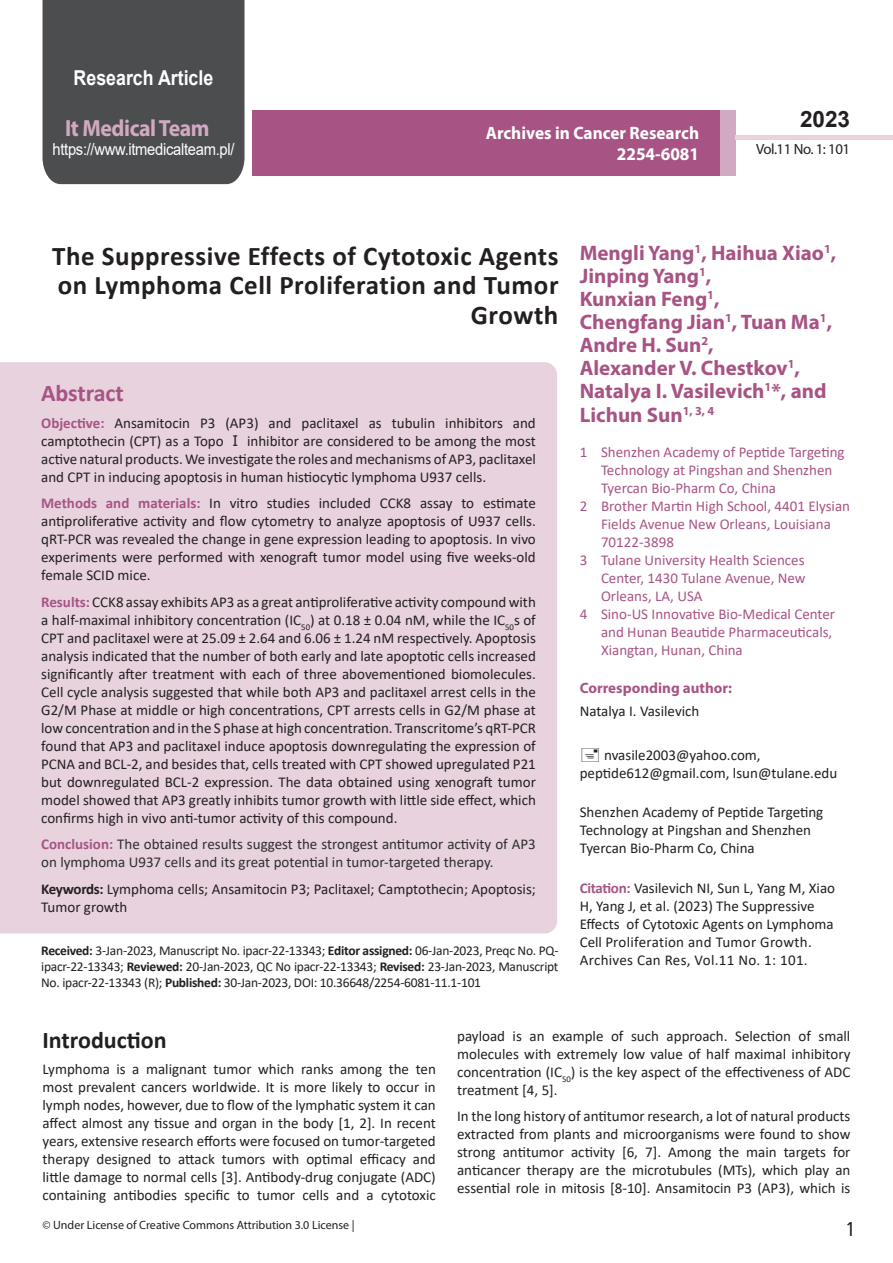
<style>
.page{position:relative;width:893px;height:1263px;background:#fff}
.page>*{position:absolute;margin:0;border:0;box-sizing:border-box;transform-origin:0 0}
.t1{font:700 27px/29.7px "Calibri";letter-spacing:.02em;color:#231f20;text-align:right}
.t2{font:25.5px "Tunga";color:#231f20}
.side-heading{font:700 24px "Calibri";color:#231f20}
.t3{font:700 24px "Calibri";letter-spacing:-.005em;color:#a75484}
.t4{font:700 23.4px "Myriad Pro";letter-spacing:-.02em;color:#d1a9c1;scale:.93 1}
.t5{font:700 22.5px "Arial";color:#231f20}
.endnote_text{font:700 21px/23.1px "Myriad Pro";color:#a75484}
.t6{font:700 20.55px "Arial";color:#fff;scale:.87 1}
.t7{font:700 18px/21.6px "Myriad Pro";color:#fff;text-align:right;scale:.96 1}
.t8{font:16.5px "Arial";letter-spacing:-.02em;color:#fff;scale:.89 1}
.body_text{font:15px/18px "Calibri";color:#231f20;text-align:justify}
.endnote_text-2{font:15px/18px "Calibri";color:#231f20}
.endnote_text-3{font:15px/18px "Calibri";color:#a75484}
.t9{font:15px/18px "Calibri";color:#2e2e2e}
.endnote_text-4{font:700 15px "Myriad Pro";color:#a75484}
.t10{font:14.85px "Myriad Pro";letter-spacing:-.03em;color:#231f20}
.No_Spacing{font:13.5px/16.2px "Calibri";letter-spacing:-.02em;color:#231f20;text-align:justify}
.t11{font:12px "Myriad Pro";color:#231f20}
.s1{font-weight:700;color:#a75484}
.s2{font-family:"MS Gothic"}
.s3{font-weight:700}
</style>
<div class="page">
<div style="left:252px;top:110px;width:469px;height:66px;background:#a75484"></div>
<div style="left:720px;top:110px;width:16px;height:66px;background:#d1a9c1"></div>
<div style="left:736px;top:135px;width:157px;height:5px;background:#e7d2de"></div>
<div style="left:43px;top:0;width:201px;height:184px;background:#4c4d4f"></div>
<div style="left:0;top:362px;width:557px;height:571px;background:#e7d2de"></div>
<p class="t6" style="left:74px;top:64px;width:162px">Research Article</p>
<h3 class="t4" style="left:65px;top:113px;width:157px">It Medical Team</h3>
<p class="t8" style="left:52px;top:138px;width:206px">https://www.itmedicalteam.pl/</p>
<p class="t7" style="left:486px;top:121px;width:224px">Archives in Cancer Research<br>2254-6081</p>
<h3 class="t5" style="left:800px;top:104px;width:52px">2023</h3>
<p class="t10" style="left:756px;top:140px;width:96px">Vol.11 No. 1: 101</p>
<p class="t1" style="left:52px;top:241px;width:508px">The Suppressive Effects of Cytotoxic Agents on Lymphoma Cell Proliferation and Tumor<br>Growth</p>
<p class="endnote_text" style="left:580px;top:240px;width:258px">Mengli Yang<sup>1</sup>, Haihua Xiao<sup>1</sup>,<br>Jinping Yang<sup>1</sup>,<br>Kunxian Feng<sup>1</sup>,<br>Chengfang Jian<sup>1</sup>, Tuan Ma<sup>1</sup>,<br>Andre H. Sun<sup>2</sup>,<br>Alexander V. Chestkov<sup>1</sup>,<br>Natalya I. Vasilevich<sup>1</sup>*, and<br>Lichun Sun<sup>1,</sup> <sup>3,</sup> <sup>4</sup></p>
<p class="endnote_text-3" style="left:601px;top:442px;width:245px;text-indent:-21px">1 Shenzhen Academy of Peptide Targeting<br>Technology at Pingshan and Shenzhen<br>Tyercan Bio-Pharm Co, China</p>
<p class="endnote_text-3" style="left:601px;top:496px;width:251px;text-indent:-21px">2 Brother Martin High School, 4401 Elysian<br>Fields Avenue New Orleans, Louisiana<br>70122-3898</p>
<p class="endnote_text-3" style="left:601px;top:550px;width:206px;text-align:justify;text-indent:-21px">3 Tulane University Health Sciences Center, 1430 Tulane Avenue, New Orleans, LA, USA</p>
<p class="endnote_text-3" style="left:601px;top:604px;width:236px;text-indent:-21px">4 Sino-US Innovative Bio-Medical Center and Hunan Beautide Pharmaceuticals,<br>Xiangtan, Hunan, China</p>
<p class="endnote_text-4" style="left:580px;top:678px;width:154px">Corresponding author:</p>
<p class="endnote_text-2" style="left:580px;top:701px;width:121px">Natalya I. Vasilevich</p>
<p class="endnote_text-2" style="left:580px;top:746px;width:259px;text-indent:24px">nvasile2003@yahoo.com, peptide612@gmail.com, lsun@tulane.edu</p>
<p class="endnote_text-2" style="left:580px;top:803px;width:245px">Shenzhen Academy of Peptide Targeting<br>Technology at Pingshan and Shenzhen<br>Tyercan Bio-Pharm Co, China</p>
<p class="endnote_text-2" style="left:580px;top:878px;width:257px"><span class="s1">Citation:</span> Vasilevich NI, Sun L, Yang M, Xiao H, Yang J, et al. (2023) The Suppressive Effects of Cytotoxic Agents on Lymphoma Cell Proliferation and Tumor Growth.<br>Archives Can Res, Vol.11 No. 1: 101.</p>
<p class="t3" style="left:41px;top:376px;width:84px">Abstract</p>
<p class="body_text" style="left:41px;top:414px;width:496px"><span class="s1">Objective:</span> Ansamitocin P3 (AP3) and paclitaxel as tubulin inhibitors and camptothecin (CPT) as a Topo <span class="s2">Ⅰ</span> inhibitor are considered to be among the most active natural products. We investigate the roles and mechanisms of AP3, paclitaxel and CPT in inducing apoptosis in human histiocytic lymphoma U937 cells.</p>
<p class="body_text" style="left:41px;top:494px;width:496px"><span class="s1">Methods and materials:</span> In vitro studies included CCK8 assay to estimate antiproliferative activity and flow cytometry to analyze apoptosis of U937 cells. qRT-PCR was revealed the change in gene expression leading to apoptosis. In vivo experiments were performed with xenograft tumor model using five weeks-old female SCID mice.</p>
<p class="body_text" style="left:41px;top:593px;width:496px"><span class="s1">Results:</span> CCK8 assay exhibits AP3 as a great antiproliferative activity compound with a half-maximal inhibitory concentration (IC<sub>50</sub>) at 0.18 ± 0.04 nM, while the IC<sub>50</sub>s of CPT and paclitaxel were at 25.09 ± 2.64 and 6.06 ± 1.24 nM respectively. Apoptosis analysis indicated that the number of both early and late apoptotic cells increased significantly after treatment with each of three abovementioned biomolecules.<br>Cell cycle analysis suggested that while both AP3 and paclitaxel arrest cells in the G2/M Phase at middle or high concentrations, CPT arrests cells in G2/M phase at low concentration and in the S phase at high concentration. Transcritome’s qRT-PCR found that AP3 and paclitaxel induce apoptosis downregulating the expression of PCNA and BCL-2, and besides that, cells treated with CPT showed upregulated P21 but downregulated BCL-2 expression. The data obtained using xenograft tumor model showed that AP3 greatly inhibits tumor growth with little side effect, which confirms high in vivo anti-tumor activity of this compound.</p>
<p class="t9" style="left:41px;top:835px;width:496px"><span class="s1">Conclusion:</span> The obtained results suggest the strongest antitumor activity of AP3 on lymphoma U937 cells and its great potential in tumor-targeted therapy.</p>
<p class="body_text" style="left:41px;top:880px;width:496px"><span class="s3">Keywords:</span> Lymphoma cells; Ansamitocin P3; Paclitaxel; Camptothecin; Apoptosis;<br>Tumor growth</p>
<p class="No_Spacing" style="left:41px;top:942px;width:519px"><span class="s3">Received:</span> 3-Jan-2023, Manuscript No. ipacr-22-13343; <span class="s3">Editor assigned:</span> 06-Jan-2023, Preqc No. PQ&shy;ipacr-22-13343; <span class="s3">Reviewed:</span> 20-Jan-2023, QC No ipacr-22-13343; <span class="s3">Revised:</span> 23-Jan-2023, Manuscript No. ipacr-22-13343 (R); <span class="s3">Published:</span> 30-Jan-2023, DOI: 10.36648/2254-6081-11.1-101</p>
<p class="side-heading" style="left:43px;top:1022px;width:126px">Introduction</p>
<p class="body_text" style="left:43px;top:1060px;width:395px">Lymphoma is a malignant tumor which ranks among the ten most prevalent cancers worldwide. It is more likely to occur in lymph nodes, however, due to flow of the lymphatic system it can affect almost any tissue and organ in the body [1, 2]. In recent years, extensive research efforts were focused on tumor-targeted therapy designed to attack tumors with optimal efficacy and little damage to normal cells [3]. Antibody-drug conjugate (ADC) containing antibodies specific to tumor cells and a cytotoxic</p>
<p class="t11" style="left:43px;top:1218px;width:314px">© Under License of Creative Commons Attribution 3.0 License |</p>
<p class="body_text" style="left:457px;top:1026px;width:395px">payload is an example of such approach. Selection of small molecules with extremely low value of half maximal inhibitory concentration (IC<sub>50</sub>) is the key aspect of the effectiveness of ADC treatment [4, 5].</p>
<p class="body_text" style="left:457px;top:1107px;width:395px">In the long history of antitumor research, a lot of natural products extracted from plants and microorganisms were found to show strong antitumor activity [6, 7]. Among the main targets for anticancer therapy are the microtubules (MTs), which play an essential role in mitosis [8-10]. Ansamitocin P3 (AP3), which is</p>
<h2 class="t2" style="left:847px;top:1212px;width:9px">1</h2>
</div>
